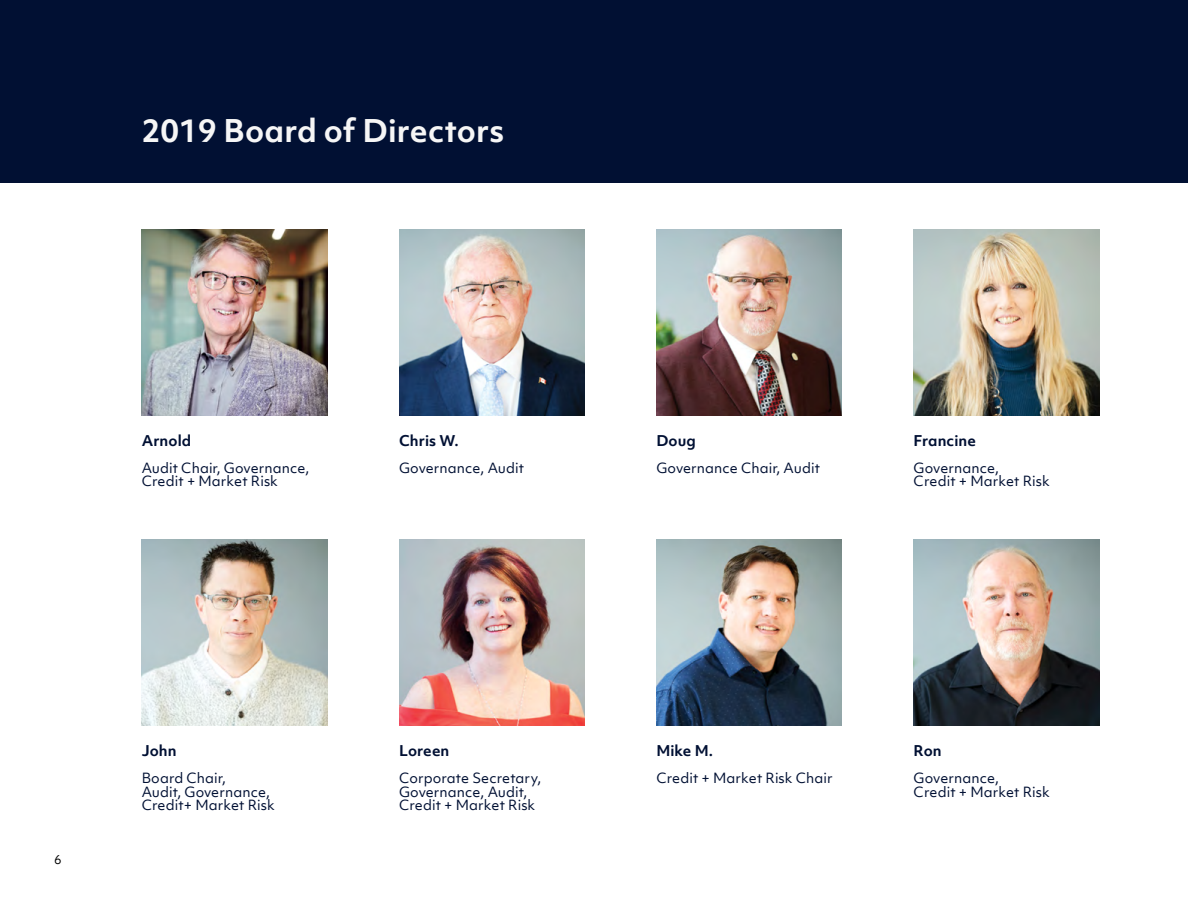
<style>
.page{position:relative;width:1188px;height:918px;background:#fff}
.page>*{position:absolute;margin:0;border:0;box-sizing:border-box;transform-origin:0 0}
.Objektiv_Body_Text{font:700 30px "Objektiv Mk 1";letter-spacing:.005em;color:#f6f6f6}
.Board_of_Directors_N{font:700 14.25px "Objektiv Mk 1";letter-spacing:.005em;color:#011033}
.Board_of_Directors_N-2{font:13.5px/13.5px "Objektiv Mk 1";letter-spacing:.005em;color:#011033}
.t1{font:12px "Objektiv Mk 1";color:#000}
</style>
<div class="page">
<div style="left:0;top:0;width:1188px;height:182px;background:#011033"></div>
<img style="left:142px;top:230px;width:185px;height:185px">
<img style="left:142px;top:540px;width:185px;height:185px">
<img style="left:656px;top:230px;width:186px;height:185px">
<img style="left:656px;top:540px;width:186px;height:185px">
<img style="left:399px;top:230px;width:186px;height:185px">
<img style="left:399px;top:540px;width:186px;height:185px">
<img style="left:914px;top:230px;width:185px;height:185px">
<img style="left:914px;top:540px;width:185px;height:185px">
<p class="Objektiv_Body_Text" style="left:142px;top:109px;width:364px">2019 Board of Directors</p>
<p class="Board_of_Directors_N" style="left:142px;top:430px;width:51px">Arnold</p>
<p class="Board_of_Directors_N-2" style="left:142px;top:461px;width:169px">Audit Chair, Governance,<br>Credit + Market Risk</p>
<p class="Board_of_Directors_N" style="left:399px;top:430px;width:61px">Chris W.</p>
<p class="Board_of_Directors_N-2" style="left:399px;top:461px;width:127px">Governance, Audit</p>
<p class="t1" style="left:54px;top:851px;width:9px">6</p>
<p class="Board_of_Directors_N" style="left:142px;top:741px;width:36px">John</p>
<p class="Board_of_Directors_N-2" style="left:142px;top:771px;width:135px">Board Chair,<br>Audit, Governance,<br>Credit+ Market Risk</p>
<p class="Board_of_Directors_N" style="left:399px;top:741px;width:52px">Loreen</p>
<p class="Board_of_Directors_N-2" style="left:399px;top:771px;width:144px">Corporate Secretary,<br>Governance, Audit,<br>Credit + Market Risk</p>
<p class="Board_of_Directors_N" style="left:656px;top:430px;width:41px">Doug</p>
<p class="Board_of_Directors_N-2" style="left:656px;top:461px;width:165px">Governance Chair, Audit</p>
<p class="Board_of_Directors_N" style="left:914px;top:430px;width:64px">Francine</p>
<p class="Board_of_Directors_N-2" style="left:914px;top:461px;width:138px">Governance,<br>Credit + Market Risk</p>
<p class="Board_of_Directors_N" style="left:656px;top:741px;width:58px">Mike M.</p>
<p class="Board_of_Directors_N-2" style="left:656px;top:771px;width:178px">Credit + Market Risk Chair</p>
<p class="Board_of_Directors_N" style="left:914px;top:741px;width:30px">Ron</p>
<p class="Board_of_Directors_N-2" style="left:914px;top:771px;width:138px">Governance,<br>Credit + Market Risk</p>
</div>
